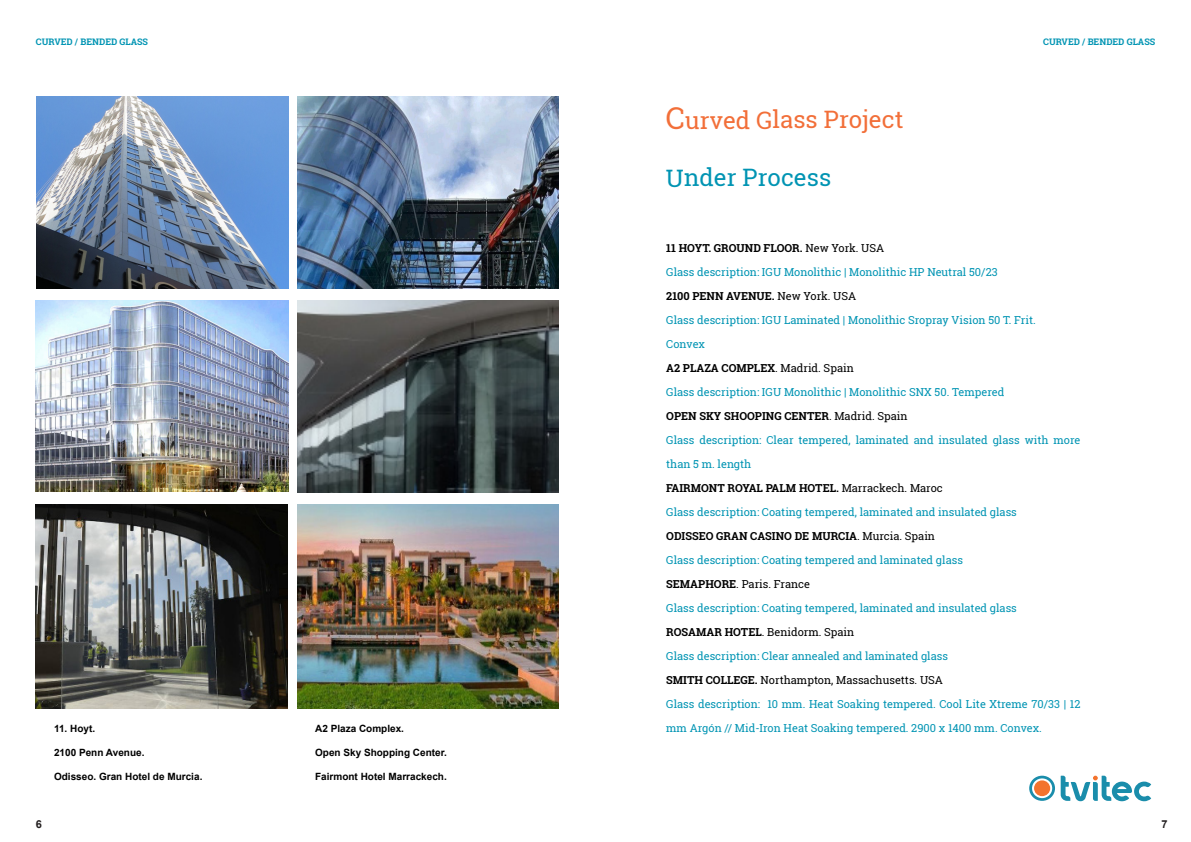
<style>
.page{position:relative;width:1191px;height:842px;background:#fff}
.page>*{position:absolute;margin:0;border:0;box-sizing:border-box;transform-origin:0 0}
.t1{font:24px "Roboto Slab";letter-spacing:-.005em;color:#f26f39}
.t2{font:24px "Roboto Slab";letter-spacing:-.005em;color:#0094b3}
.t3{font:11px/24px "Roboto Slab";color:#0094b3}
.t4{font:700 11px "Roboto Slab";color:#000}
.t5{font:11px "Roboto Slab";color:#000}
.t6{font:700 11px "Arial";color:#231f20}
.t7{font:700 10px "Arial";color:#000}
.t8{font:700 9px "Roboto Slab";color:#0094b3}
.s1{font-size:30px}
.s2{font-weight:400}
.s3{font-weight:700}
</style>
<div class="page">
<img style="left:36px;top:96px;width:252px;height:192px">
<img style="left:36px;top:300px;width:252px;height:192px">
<img style="left:297px;top:96px;width:261px;height:192px">
<img style="left:297px;top:300px;width:261px;height:192px">
<img style="left:36px;top:504px;width:252px;height:204px">
<img style="left:297px;top:504px;width:261px;height:204px">
<svg style="left:1029px;top:776px;width:122px;height:26px"></svg>
<p class="t8" style="left:36px;top:35px;width:114px">CURVED / BENDED GLASS</p>
<p class="t8" style="left:1043px;top:36px;width:71px">CURVED / BEND</p>
<p class="t8" style="left:1087px;top:36px;width:69px">CURVED GLASS</p>
<p class="t7" style="left:54px;top:722px;width:43px">11. Hoyt.</p>
<p class="t7" style="left:54px;top:746px;width:92px">2100 Penn Avenue.</p>
<p class="t7" style="left:54px;top:770px;width:150px">Odisseo. Gran Hotel de Murcia.</p>
<p class="t7" style="left:315px;top:722px;width:90px">A2 Plaza Complex.</p>
<p class="t7" style="left:315px;top:746px;width:133px">Open Sky Shopping Center.</p>
<p class="t7" style="left:315px;top:770px;width:133px">Fairmont Hotel Marrackech.</p>
<p class="t1" style="left:665px;top:103px;width:239px"><span class="s1">C</span>urved Glass Project</p>
<p class="t2" style="left:666px;top:161px;width:167px">Under Process</p>
<p class="t4" style="left:666px;top:240px;width:219px">11 HOYT. GROUND FLOOR. <span class="s2">New York. USA</span></p>
<p class="t3" style="left:666px;top:260px;width:333px">Glass description: IGU Monolithic | Monolithic HP Neutral 50/23</p>
<p class="t4" style="left:666px;top:288px;width:192px">2100 PENN AVENUE. <span class="s2">New York. USA</span></p>
<p class="t3" style="left:666px;top:308px;width:371px">Glass description: IGU Laminated | Monolithic Sropray Vision 50 T. Frit.</p>
<p class="t3" style="left:666px;top:332px;width:40px">Convex</p>
<p class="t4" style="left:666px;top:360px;width:189px">A2 PLAZA COMPLEX<span class="s2">. Madrid. Spain</span></p>
<p class="t3" style="left:666px;top:380px;width:339px">Glass description: IGU Monolithic | Monolithic SNX 50. Tempered</p>
<p class="t4" style="left:666px;top:408px;width:243px">OPEN SKY SHOOPING CENTER<span class="s2">. Madrid. Spain</span></p>
<p class="t3" style="left:666px;top:428px;width:416px">Glass description: Clear tempered, laminated and insulated glass with more than 5 m. length</p>
<p class="t4" style="left:666px;top:480px;width:278px">FAIRMONT ROYAL PALM HOTEL. <span class="s2">Marrackech. Maroc</span></p>
<p class="t3" style="left:666px;top:500px;width:352px">Glass description: Coating tempered, laminated and insulated glass</p>
<p class="t4" style="left:666px;top:528px;width:270px">ODISSEO GRAN CASINO DE MURCIA<span class="s2">. Murcia. Spain</span></p>
<p class="t3" style="left:666px;top:548px;width:298px">Glass description: Coating tempered and laminated glass</p>
<p class="t5" style="left:666px;top:576px;width:145px"><span class="s3">SEMAPHORE</span>. Paris. France</p>
<p class="t3" style="left:666px;top:596px;width:352px">Glass description: Coating tempered, laminated and insulated glass</p>
<p class="t5" style="left:666px;top:624px;width:189px"><span class="s3">ROSAMAR HOTEL</span>. Benidorm. Spain</p>
<p class="t3" style="left:666px;top:644px;width:283px">Glass description: Clear annealed and laminated glass</p>
<p class="t5" style="left:666px;top:672px;width:278px"><span class="s3">SMITH COLLEGE.</span> Northampton, Massachusetts. USA</p>
<p class="t3" style="left:666px;top:692px;width:416px">Glass description: 10 mm. Heat Soaking tempered. Cool Lite Xtreme 70/33 | 12 mm Argón // Mid-Iron Heat Soaking tempered. 2900 x 1400 mm. Convex.</p>
<p class="t6" style="left:36px;top:816px;width:8px">6</p>
<p class="t6" style="left:1161px;top:817px;width:8px">7</p>
</div>
